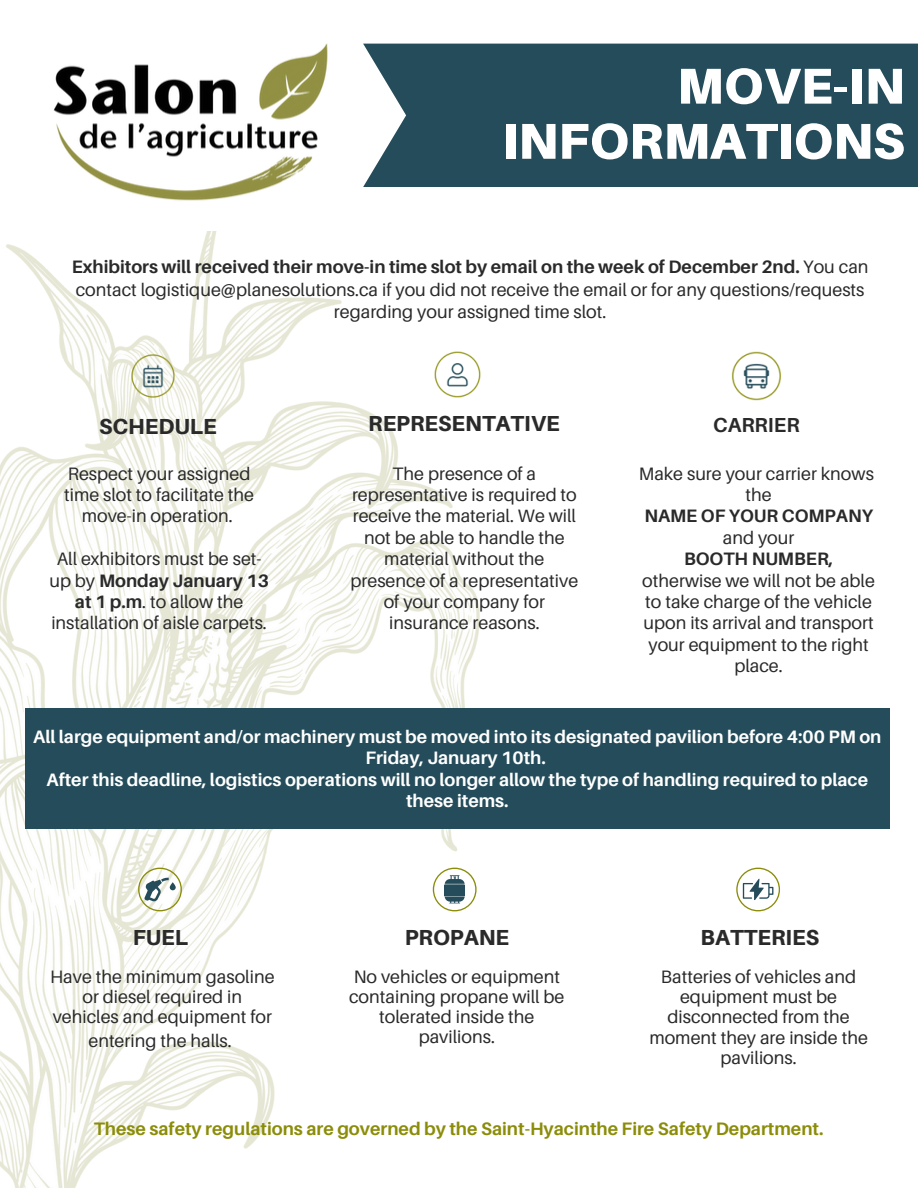
<style>
.page{position:relative;width:918px;height:1188px;background:#fff}
.page>*{position:absolute;margin:0;border:0;box-sizing:border-box;transform-origin:0 0}
.t1{font:900 50.4px/55.2px "Aileron";color:#fff;text-align:right}
.t2{font:800 21.75px "Aileron";color:#2a2a2a}
.t3{font:700 20.25px "Aileron";color:#2a2a2a}
.t4{font:18px/21.3px "Aileron";color:#2a2a2a;text-align:center}
.t5{font:700 18px/21.3px "Aileron";color:#fff;text-align:center}
.t6{font:700 18px "Aileron";color:#8b8d09}
.s1{font-weight:700}
</style>
<div class="page">
<img style="left:0;top:242px;width:480px;height:946px">
<img style="left:128px;top:350px;width:50px;height:51px">
<img style="left:430px;top:350px;width:51px;height:52px">
<img style="left:731px;top:351px;width:51px;height:50px">
<svg style="left:138px;top:868px;width:44px;height:43px"></svg>
<svg style="left:433px;top:868px;width:44px;height:43px"></svg>
<svg style="left:736px;top:868px;width:44px;height:43px"></svg>
<img style="left:53px;top:43px;width:275px;height:199px">
<div style="left:363px;top:44px;width:555px;height:143px;background:#254c5a"></div>
<div style="left:25px;top:708px;width:865px;height:121px;background:#244c5a"></div>
<p class="t1" style="left:502px;top:57px;width:404px">MOVE-IN<br>INFORMATIONS</p>
<p class="t4" style="left:72px;top:255px;width:798px;line-height:22.5px"><span class="s1">Exhibitors will received their move-in time slot by email on the week of December 2nd.</span> You can contact logistique@planesolutions.ca if you did not receive the email or for any questions/requests regarding your assigned time slot.</p>
<p class="t2" style="left:99px;top:413px;width:119px">SCHEDULE</p>
<h1 class="t4" style="left:64px;top:462px;width:192px">Respect your assigned time slot to facilitate the move-in operation.</h1>
<p class="t4" style="left:49px;top:548px;width:221px">All exhibitors must be set&shy;up by <span class="s1">Monday January 13 at 1 p.m</span>. to allow the installation of aisle carpets.</p>
<p class="t2" style="left:368px;top:410px;width:193px">REPRESENTATIVE</p>
<p class="t4" style="left:351px;top:462px;width:229px">The presence of a representative is required to receive the material. We will not be able to handle the material without the presence of a representative of your company for insurance reasons.</p>
<h2 class="t3" style="left:713px;top:413px;width:88px">CARRIER</h2>
<h2 class="t4" style="left:639px;top:462px;width:237px">Make sure your carrier knows</h2>
<p class="t4" style="left:642px;top:484px;width:234px">the<br><span class="s1">NAME OF YOUR COMPANY </span>and your<br><span class="s1">BOOTH NUMBER, </span>otherwise we will not be able to take charge of the vehicle upon its arrival and transport your equipment to the right place.</p>
<p class="t5" style="left:33px;top:726px;width:850px">All large equipment and/or machinery must be moved into its designated pavilion before 4:00 PM on Friday, January 10th.<br>After this deadline, logistics operations will no longer allow the type of handling required to place these items.</p>
<p class="t2" style="left:133px;top:924px;width:57px">FUEL</p>
<p class="t4" style="left:50px;top:966px;width:226px;line-height:20.2px">Have the minimum gasoline or diesel required in vehicles and equipment for</p>
<h2 class="t4" style="left:88px;top:1029px;width:145px">entering the halls.</h2>
<p class="t2" style="left:405px;top:924px;width:106px">PROPANE</p>
<p class="t2" style="left:701px;top:924px;width:120px">BATTERIES</p>
<p class="t4" style="left:349px;top:966px;width:217px;line-height:20.2px">No vehicles or equipment containing propane will be tolerated inside the pavilions.</p>
<h2 class="t4" style="left:649px;top:966px;width:220px;line-height:20.2px">Batteries of vehicles and equipment must be disconnected from the moment they are inside the pavilions.</h2>
<h2 class="t6" style="left:94px;top:1118px;width:731px">These safety regulations are governed by the Saint-Hyacinthe Fire Safety Department.</h2>
</div>
